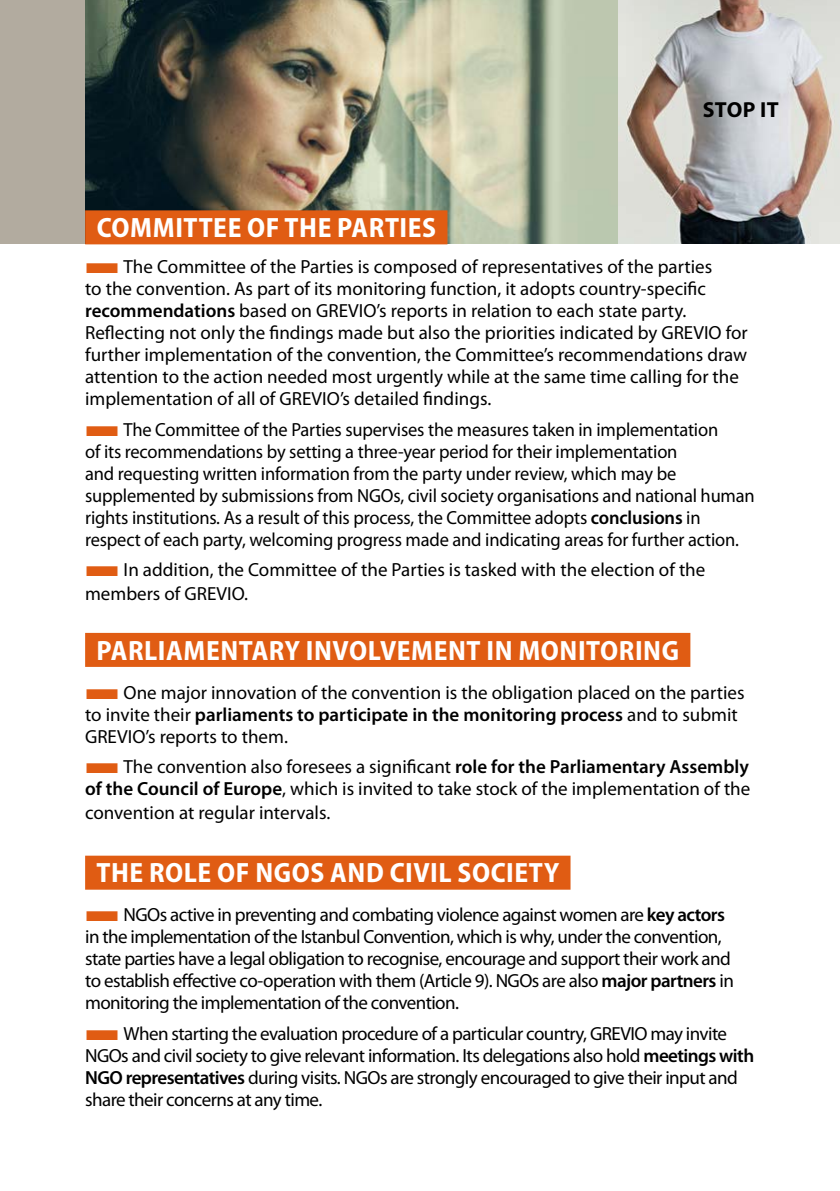
<style>
.page{position:relative;width:840px;height:1191px;background:#fff}
.page>*{position:absolute;margin:0;border:0;box-sizing:border-box;transform-origin:0 0}
._03_Sous-titre{font:700 semi-condensed 28px "Myriad Pro";letter-spacing:.02em;color:#fff}
.t1{font:700 21.8px "Myriad Pro";letter-spacing:.02em;color:#000}
.t2{font:19px/22px "Myriad Pro";letter-spacing:-.01em;color:#000}
.t3{font:19px/22px "Myriad Pro";letter-spacing:-.03em;color:#000}
.s1{color:#e05c13}
.s2{font-weight:600}
</style>
<div class="page">
<div style="left:0;top:0;width:839px;height:244px;background:#b2ab9f"></div>
<img style="left:85px;top:0;width:533px;height:244px">
<img style="left:618px;top:0;width:221px;height:244px">
<div style="left:85px;top:210px;width:362px;height:34px;background:#e05c13"></div>
<div style="left:85px;top:633px;width:605px;height:34px;background:#e05c13"></div>
<div style="left:85px;top:855px;width:485px;height:34px;background:#e05c13"></div>
<p class="t1" style="left:702px;top:95px;width:78px">STOP IT</p>
<p class="_03_Sous-titre" style="left:97px;top:210px;width:340px">COMMITTEE OF THE PARTIES</p>
<p class="t2" style="left:85px;top:255px;width:663px"><span class="s1">■</span>The Committee of the Parties is composed of representatives of the parties<br>to the convention. As part of its monitoring function, it adopts country-specific <span class="s2">recommendations</span> based on GREVIO’s reports in relation to each state party.<br>Reflecting not only the findings made but also the priorities indicated by GREVIO for further implementation of the convention, the Committee’s recommendations draw attention to the action needed most urgently while at the same time calling for the implementation of all of GREVIO’s detailed findings.</p>
<p class="t2" style="left:85px;top:418px;width:670px"><span class="s1">■</span>The Committee of the Parties supervises the measures taken in implementation<br>of its recommendations by setting a three-year period for their implementation<br>and requesting written information from the party under review, which may be supplemented by submissions from NGOs, civil society organisations and national human rights institutions. As a result of this process, the Committee adopts <span class="s2">conclusions</span> in respect of each party, welcoming progress made and indicating areas for further action.</p>
<p class="t2" style="left:85px;top:557px;width:621px;line-height:24px"><span class="s1">■</span>In addition, the Committee of the Parties is tasked with the election of the members of GREVIO.</p>
<p class="_03_Sous-titre" style="left:96px;top:632px;width:583px">PARLIAMENTARY INVOLVEMENT IN MONITORING</p>
<p class="t2" style="left:85px;top:681px;width:660px"><span class="s1">■</span>One major innovation of the convention is the obligation placed on the parties to invite their <span class="s2">parliaments to participate in the monitoring process</span> and to submit<br>GREVIO’s reports to them.</p>
<p class="t2" style="left:85px;top:755px;width:666px"><span class="s1">■</span>The convention also foresees a significant <span class="s2">role for the Parliamentary Assembly of the Council of Europe</span>, which is invited to take stock of the implementation of the</p>
<p class="t2" style="left:85px;top:801px;width:246px">convention at regular intervals.</p>
<p class="_03_Sous-titre" style="left:96px;top:855px;width:464px">THE ROLE OF NGOS AND CIVIL SOCIETY</p>
<p class="t3" style="left:85px;top:903px;width:650px"><span class="s1">■</span>NGOs active in preventing and combating violence against women are <span class="s2">key actors </span>in the implementation of the Istanbul Convention, which is why, under the convention, state parties have a legal obligation to recognise, encourage and support their work and to establish effective co-operation with them (Article 9). NGOs are also <span class="s2">major partners</span> in monitoring the implementation of the convention.</p>
<p class="t3" style="left:85px;top:1022px;width:670px"><span class="s1">■</span>When starting the evaluation procedure of a particular country, GREVIO may invite NGOs and civil society to give relevant information. Its delegations also hold <span class="s2">meetings with NGO representatives</span> during visits. NGOs are strongly encouraged to give their input and share their concerns at any time.</p>
</div>
